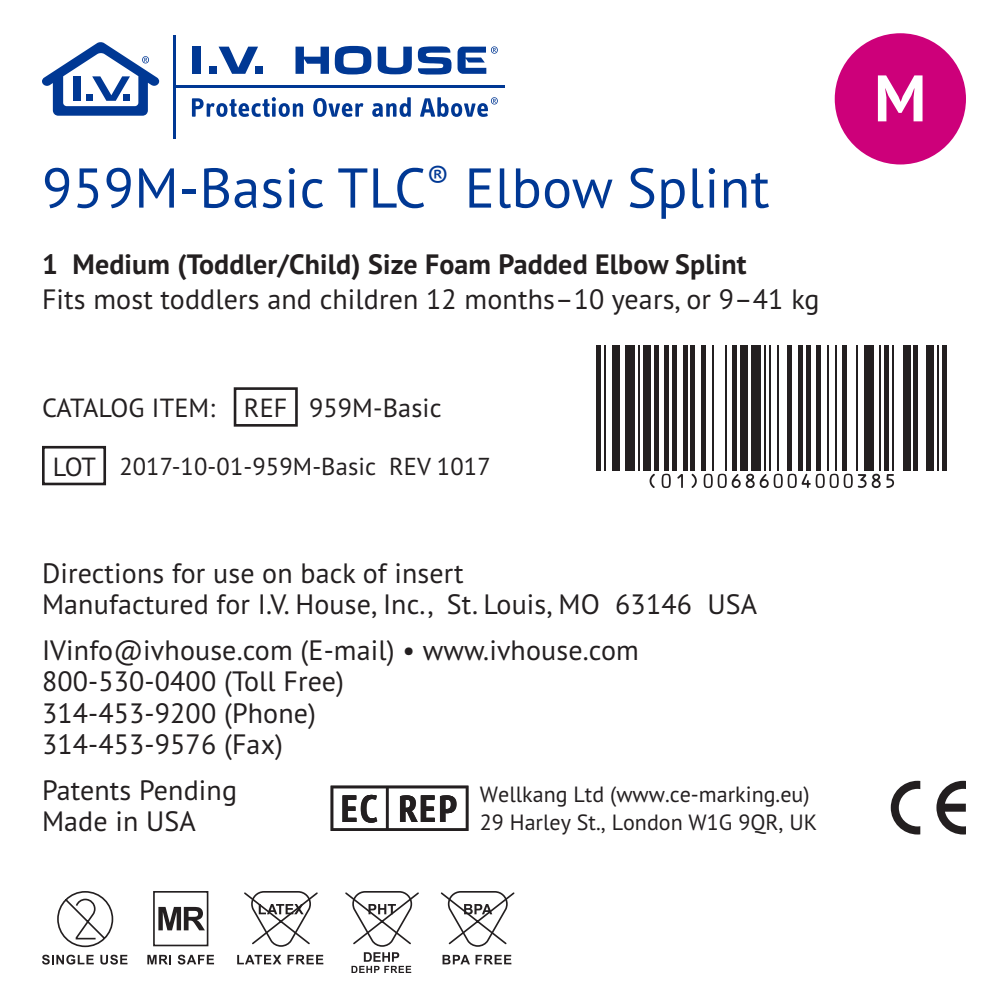
<style>
.page{position:relative;width:1008px;height:1008px;background:#fff}
.page>*{position:absolute;margin:0;border:0;box-sizing:border-box;transform-origin:0 0}
.t1{font:56px "PT Sans Pro";letter-spacing:.005em;color:#003894}
.t2{font:28px/31.5px "PT Sans Pro";letter-spacing:.005em;color:#231f20}
.t3{font:700 28px "PT Sans Pro";letter-spacing:.005em;color:#231f20}
.t4{font:26.25px "PT Sans Pro";letter-spacing:.005em;color:#231f20}
.t5{font:24.5px "PT Sans Pro";letter-spacing:.005em;color:#231f20}
.t6{font:22.05px/28.3px "PT Sans Pro";color:#231f20}
</style>
<div class="page">
<svg style="left:192px;top:97px;width:111px;height:20px"></svg>
<svg style="left:313px;top:98px;width:50px;height:19px"></svg>
<svg style="left:372px;top:97px;width:39px;height:20px"></svg>
<hr style="left:175px;top:85px;width:330px;height:2px;background:#003894">
<div style="left:193px;top:47px;width:8px;height:27px;background:#003894"></div>
<div style="left:210px;top:66px;width:7px;height:8px;background:#003894"></div>
<svg style="left:219px;top:47px;width:39px;height:27px"></svg>
<div style="left:255px;top:66px;width:7px;height:8px;background:#003894"></div>
<svg style="left:296px;top:47px;width:33px;height:27px"></svg>
<svg style="left:335px;top:46px;width:36px;height:28px"></svg>
<svg style="left:378px;top:47px;width:34px;height:27px"></svg>
<svg style="left:418px;top:46px;width:34px;height:29px"></svg>
<svg style="left:458px;top:46px;width:40px;height:28px"></svg>
<svg style="left:420px;top:97px;width:78px;height:20px"></svg>
<hr style="left:174px;top:35px;width:2px;height:103px;background:#003894">
<svg style="left:42px;top:42px;width:117px;height:74px"></svg>
<svg style="left:237px;top:955px;width:44px;height:9px"></svg>
<svg style="left:288px;top:955px;width:35px;height:9px"></svg>
<svg style="left:244px;top:891px;width:74px;height:56px"></svg>
<svg style="left:345px;top:891px;width:74px;height:82px"></svg>
<svg style="left:443px;top:955px;width:27px;height:9px"></svg>
<svg style="left:476px;top:955px;width:35px;height:9px"></svg>
<svg style="left:440px;top:891px;width:74px;height:56px"></svg>
<svg style="left:42px;top:955px;width:52px;height:10px"></svg>
<svg style="left:100px;top:955px;width:27px;height:10px"></svg>
<svg style="left:57px;top:891px;width:57px;height:57px"></svg>
<svg style="left:147px;top:955px;width:24px;height:9px"></svg>
<svg style="left:178px;top:955px;width:36px;height:10px"></svg>
<div style="left:153px;top:891px;width:55px;height:55px;border:2px solid #231f20"></div>
<svg style="left:158px;top:907px;width:47px;height:23px"></svg>
<svg style="left:331px;top:786px;width:137px;height:45px"></svg>
<svg style="left:891px;top:781px;width:29px;height:54px"></svg>
<svg style="left:936px;top:781px;width:30px;height:54px"></svg>
<div style="left:42px;top:446px;width:64px;height:39px;border:3px solid #231f20"></div>
<div style="left:835px;top:33px;width:131px;height:131px;background:#cd007a;border-radius:50%"></div>
<svg style="left:878px;top:75px;width:45px;height:46px"></svg>
<div style="left:596px;top:345px;width:5px;height:126px;background:#231f20"></div>
<hr style="left:604px;top:345px;width:2px;height:126px;background:#231f20">
<div style="left:612px;top:345px;width:7px;height:126px;background:#231f20"></div>
<div style="left:625px;top:345px;width:10px;height:126px;background:#231f20"></div>
<hr style="left:638px;top:345px;width:2px;height:126px;background:#231f20">
<div style="left:644px;top:345px;width:7px;height:126px;background:#231f20"></div>
<div style="left:654px;top:345px;width:5px;height:126px;background:#231f20"></div>
<hr style="left:665px;top:345px;width:4px;height:126px;background:#231f20">
<div style="left:672px;top:345px;width:5px;height:126px;background:#231f20"></div>
<hr style="left:683px;top:345px;width:4px;height:126px;background:#231f20">
<hr style="left:691px;top:345px;width:4px;height:126px;background:#231f20">
<div style="left:701px;top:345px;width:5px;height:126px;background:#231f20"></div>
<hr style="left:712px;top:345px;width:2px;height:126px;background:#231f20">
<hr style="left:725px;top:345px;width:2px;height:126px;background:#231f20">
<hr style="left:733px;top:345px;width:4px;height:126px;background:#231f20">
<div style="left:741px;top:345px;width:7px;height:126px;background:#231f20"></div>
<div style="left:751px;top:345px;width:10px;height:126px;background:#231f20"></div>
<hr style="left:764px;top:345px;width:2px;height:126px;background:#231f20">
<hr style="left:769px;top:345px;width:2px;height:126px;background:#231f20">
<hr style="left:777px;top:345px;width:2px;height:126px;background:#231f20">
<hr style="left:788px;top:345px;width:4px;height:126px;background:#231f20">
<div style="left:798px;top:345px;width:5px;height:126px;background:#231f20"></div>
<div style="left:806px;top:345px;width:5px;height:126px;background:#231f20"></div>
<hr style="left:817px;top:345px;width:4px;height:126px;background:#231f20">
<hr style="left:827px;top:345px;width:2px;height:126px;background:#231f20">
<hr style="left:835px;top:345px;width:2px;height:126px;background:#231f20">
<hr style="left:843px;top:345px;width:4px;height:126px;background:#231f20">
<hr style="left:856px;top:345px;width:2px;height:126px;background:#231f20">
<div style="left:864px;top:345px;width:9px;height:126px;background:#231f20"></div>
<hr style="left:879px;top:345px;width:2px;height:126px;background:#231f20">
<hr style="left:885px;top:345px;width:4px;height:126px;background:#231f20">
<hr style="left:893px;top:345px;width:1px;height:126px;background:#231f20">
<div style="left:903px;top:345px;width:7px;height:126px;background:#231f20"></div>
<div style="left:913px;top:345px;width:5px;height:126px;background:#231f20"></div>
<div style="left:927px;top:345px;width:7px;height:126px;background:#231f20"></div>
<hr style="left:937px;top:345px;width:2px;height:126px;background:#231f20">
<div style="left:942px;top:345px;width:5px;height:126px;background:#231f20"></div>
<svg style="left:650px;top:474px;width:5px;height:14px"></svg>
<svg style="left:662px;top:474px;width:9px;height:14px"></svg>
<svg style="left:677px;top:474px;width:6px;height:14px"></svg>
<svg style="left:692px;top:474px;width:5px;height:14px"></svg>
<svg style="left:704px;top:474px;width:190px;height:14px"></svg>
<div style="left:234px;top:387px;width:64px;height:40px;border:3px solid #231f20"></div>
<p class="t1" style="left:42px;top:152px;width:729px">959M-Basic TLC<sup>®</sup> Elbow Splint</p>
<p class="t3" style="left:42px;top:246px;width:706px">1 Medium (Toddler/Child) Size Foam Padded Elbow Splint</p>
<p class="t2" style="left:42px;top:283px;width:779px">Fits most toddlers and children 12 months–10 years, or 9–41 kg</p>
<p class="t4" style="left:42px;top:391px;width:401px">CATALOG ITEM: REF 959M-Basic</p>
<p class="t4" style="left:53px;top:449px;width:45px">LOT</p>
<p class="t5" style="left:119px;top:451px;width:373px">2017-10-01-959M-Basic REV 1017</p>
<p class="t2" style="left:42px;top:557px;width:717px">Directions for use on back of insert<br>Manufactured for I.V. House, Inc., St. Louis, MO 63146 USA</p>
<p class="t2" style="left:42px;top:634px;width:598px">IVinfo@ivhouse.com (E-mail) • www.ivhouse.com<br>800-530-0400 (Toll Free)<br>314-453-9200 (Phone)<br>314-453-9576 (Fax)</p>
<p class="t2" style="left:42px;top:774px;width:197px">Patents Pending<br>Made in USA</p>
<p class="t6" style="left:341px;top:779px;width:477px;text-indent:139px">Wellkang Ltd (www.ce-marking.eu)<br><sup>EC</sup> <sup>REP</sup> 29 Harley St., London W1G 9QR, UK</p>
</div>
